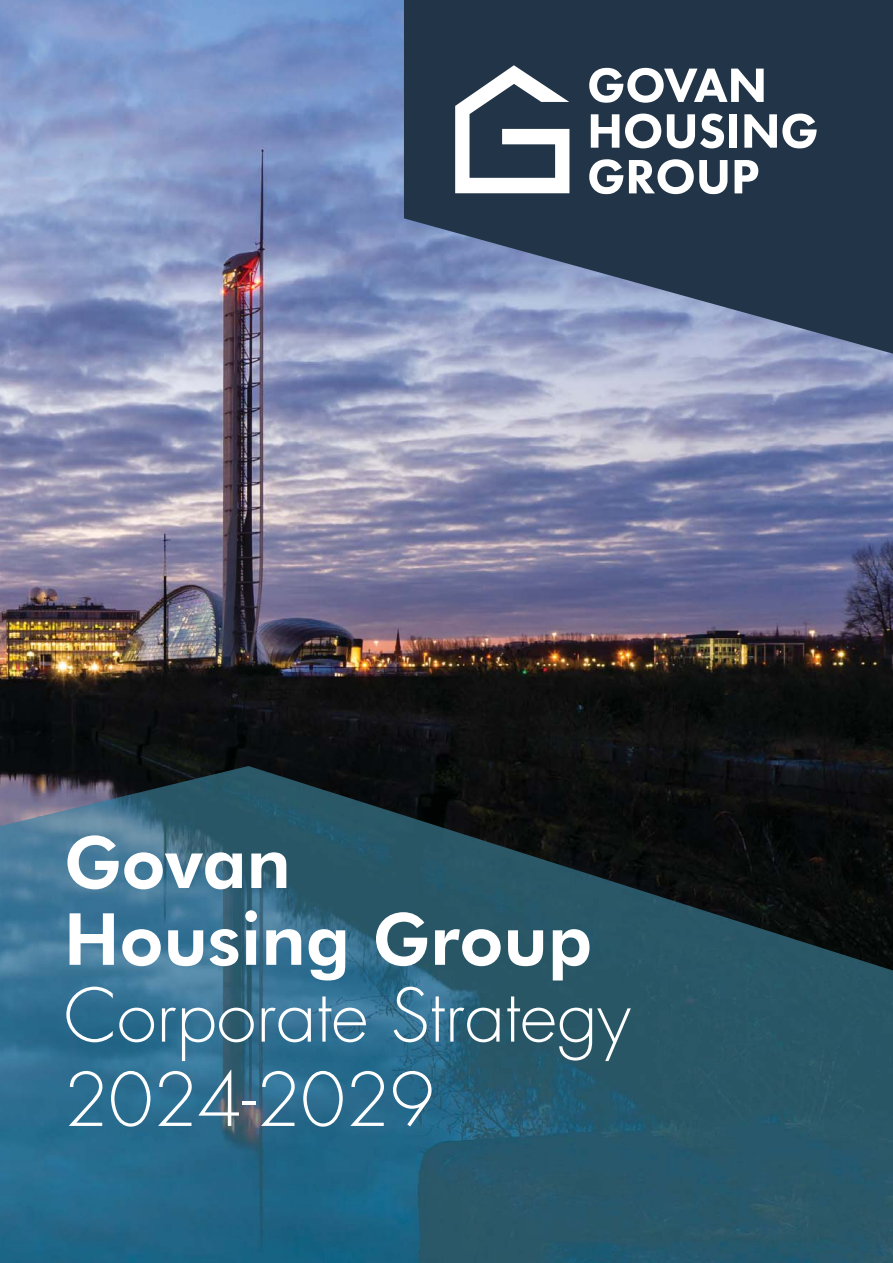
<style>
.page{position:relative;width:893px;height:1263px;background:#fff}
.page>*{position:absolute;margin:0;border:0;box-sizing:border-box;transform-origin:0 0}
.t1{font:300 72px/84.3px "Futura";color:#fff}
.t2{font:800 72px/76.8px "Futura BT";color:#fff}
.t3{font:800 49.95px/45.8px "Futura PT";letter-spacing:-.005em;color:#fff}
</style>
<div class="page">
<img style="left:0;top:0;width:893px;height:766px">
<img style="left:0;top:766px;width:893px;height:497px">
<svg style="left:404px;top:0;width:489px;height:357px;background:#3a4b63"></svg>
<svg style="left:455px;top:65px;width:114px;height:128px"></svg>
<p class="t3" style="left:587px;top:68px;width:233px">GOVAN<br>HOUSING<br>GROUP</p>
<p class="t2" style="left:64px;top:827px;width:530px">Govan<br>Housing Group</p>
<p class="t1" style="left:64px;top:979px;width:568px">Corporate Strategy<br>2024-2029</p>
</div>
